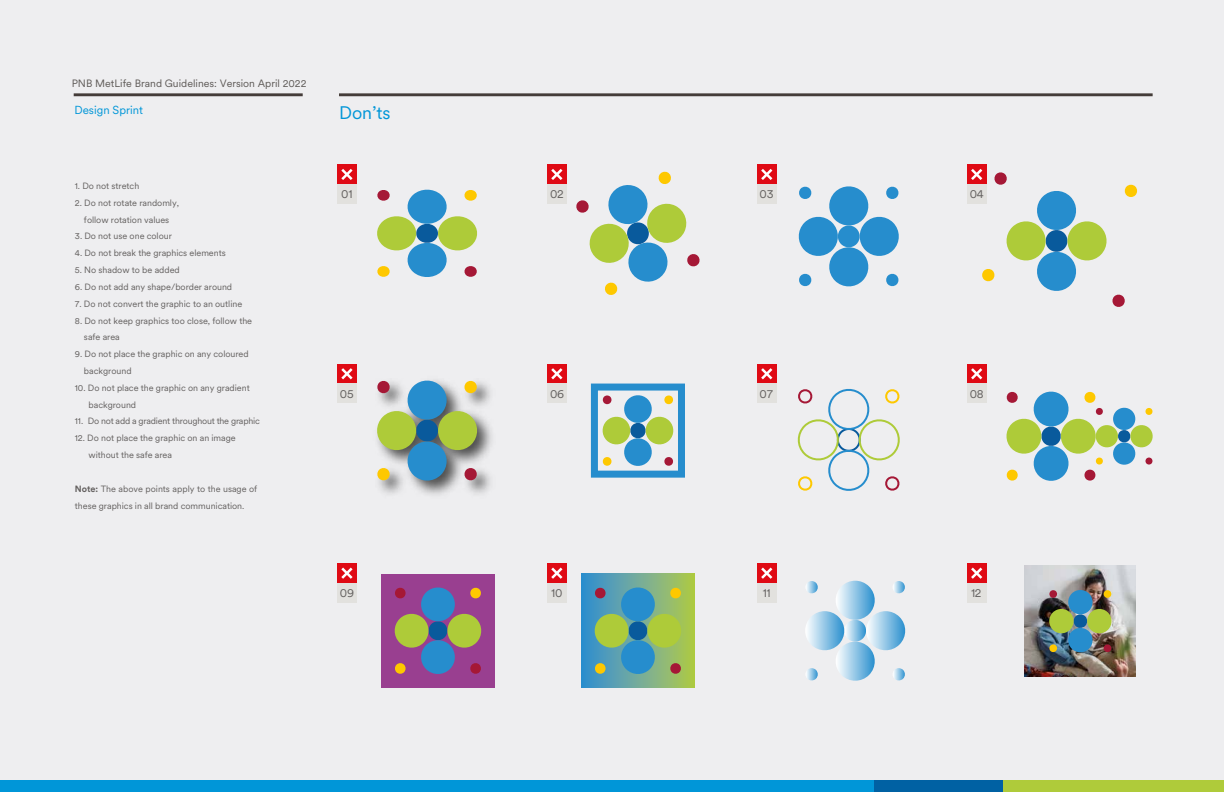
<style>
.page{position:relative;width:1224px;height:792px;background:#fff}
.page>*{position:absolute;margin:0;border:0;box-sizing:border-box;transform-origin:0 0}
.t1{font:18px "Met Life Circular";color:#0096d8}
.t2{font:12px "Met Life Circular";letter-spacing:-.02em;color:#666362}
.t3{font:11.5px "Met Life Circular";color:#0096d8}
.t4{font:10.5px "Met Life Circular";color:#5e5a57}
.t5{font:9px/16.8px "Met Life Circular";letter-spacing:-.005em;color:#646160}
.t6{font:9px "Met Life Circular";letter-spacing:-.025em;color:#646160}
.s1{font-weight:700}
</style>
<div class="page">
<div style="left:0;top:0;width:1222px;height:791px;background:#eeeef0"></div>
<hr style="left:339px;top:93px;width:813px;height:3px;background:#443c39">
<hr style="left:74px;top:93px;width:229px;height:3px;background:#443c39">
<div style="left:0;top:780px;width:1002px;height:11px;background:#0096d8"></div>
<div style="left:874px;top:780px;width:349px;height:11px;background:#afcb3a"></div>
<div style="left:874px;top:780px;width:128px;height:11px;background:#0061a3"></div>
<svg style="left:377px;top:189px;width:100px;height:88px"></svg>
<svg style="left:576px;top:171px;width:124px;height:124px"></svg>
<svg style="left:797px;top:388px;width:103px;height:103px"></svg>
<svg style="left:602px;top:395px;width:72px;height:71px"></svg>
<img style="left:378px;top:382px;width:114px;height:113px">
<svg style="left:377px;top:380px;width:102px;height:102px"></svg>
<svg style="left:798px;top:186px;width:101px;height:101px"></svg>
<svg style="left:805px;top:580px;width:101px;height:101px"></svg>
<div style="left:591px;top:383px;width:94px;height:94px;border:7px solid #268dcd"></div>
<div style="left:381px;top:573px;width:114px;height:114px;background:#993f90"></div>
<svg style="left:394px;top:587px;width:88px;height:87px"></svg>
<svg style="left:581px;top:573px;width:113px;height:114px;background:#6fab90"></svg>
<svg style="left:593px;top:585px;width:89px;height:90px;background:#6ea588"></svg>
<svg style="left:1006px;top:391px;width:147px;height:90px"></svg>
<img style="left:1024px;top:565px;width:111px;height:111px">
<img style="left:1047px;top:588px;width:65px;height:65px">
<div style="left:337px;top:164px;width:20px;height:20px;background:#df0a14"></div>
<svg style="left:341px;top:169px;width:11px;height:11px"></svg>
<div style="left:337px;top:184px;width:20px;height:20px;background:#e2e1de"></div>
<div style="left:547px;top:164px;width:20px;height:20px;background:#df0a14"></div>
<svg style="left:551px;top:169px;width:11px;height:11px"></svg>
<div style="left:547px;top:184px;width:19px;height:20px;background:#e2e1de"></div>
<div style="left:757px;top:164px;width:19px;height:20px;background:#df0a14"></div>
<svg style="left:761px;top:169px;width:11px;height:11px"></svg>
<div style="left:756px;top:184px;width:20px;height:20px;background:#e2e1de"></div>
<div style="left:966px;top:164px;width:20px;height:20px;background:#df0a14"></div>
<svg style="left:971px;top:169px;width:166px;height:138px"></svg>
<div style="left:966px;top:184px;width:20px;height:20px;background:#e2e1de"></div>
<div style="left:337px;top:363px;width:20px;height:20px;background:#df0a14"></div>
<svg style="left:341px;top:368px;width:11px;height:11px"></svg>
<div style="left:337px;top:383px;width:20px;height:20px;background:#e2e1de"></div>
<div style="left:547px;top:363px;width:20px;height:20px;background:#df0a14"></div>
<svg style="left:551px;top:368px;width:11px;height:11px"></svg>
<div style="left:547px;top:383px;width:19px;height:20px;background:#e2e1de"></div>
<div style="left:757px;top:363px;width:19px;height:20px;background:#df0a14"></div>
<svg style="left:761px;top:368px;width:11px;height:11px"></svg>
<div style="left:756px;top:383px;width:20px;height:20px;background:#e2e1de"></div>
<div style="left:966px;top:363px;width:20px;height:20px;background:#df0a14"></div>
<svg style="left:971px;top:368px;width:11px;height:11px"></svg>
<div style="left:966px;top:383px;width:20px;height:20px;background:#e2e1de"></div>
<div style="left:337px;top:563px;width:20px;height:19px;background:#df0a14"></div>
<svg style="left:341px;top:567px;width:11px;height:11px"></svg>
<div style="left:337px;top:582px;width:20px;height:20px;background:#e2e1de"></div>
<div style="left:547px;top:563px;width:20px;height:19px;background:#df0a14"></div>
<svg style="left:551px;top:567px;width:11px;height:11px"></svg>
<div style="left:547px;top:582px;width:19px;height:20px;background:#e2e1de"></div>
<div style="left:757px;top:563px;width:19px;height:19px;background:#df0a14"></div>
<svg style="left:761px;top:567px;width:11px;height:11px"></svg>
<div style="left:756px;top:582px;width:20px;height:20px;background:#e2e1de"></div>
<div style="left:966px;top:563px;width:20px;height:19px;background:#df0a14"></div>
<svg style="left:971px;top:567px;width:11px;height:11px"></svg>
<div style="left:966px;top:582px;width:20px;height:20px;background:#e2e1de"></div>
<p class="t4" style="left:72px;top:76px;width:236px">PNB MetLife Brand Guidelines: Version April 2022</p>
<p class="t3" style="left:74px;top:102px;width:70px">Design Sprint</p>
<p class="t5" style="left:75px;top:177px;width:66px">1. Do not stretch</p>
<p class="t5" style="left:75px;top:194px;width:106px;text-align:center">2. Do not rotate randomly, follow rotation values</p>
<p class="t5" style="left:75px;top:227px;width:98px">3. Do not use one colour</p>
<p class="t5" style="left:75px;top:244px;width:152px">4. Do not break the graphics elements</p>
<p class="t5" style="left:75px;top:261px;width:106px">5. No shadow to be added</p>
<p class="t5" style="left:75px;top:278px;width:159px">6. Do not add any shape/border around</p>
<p class="t5" style="left:75px;top:295px;width:169px">7. Do not convert the graphic to an outline</p>
<p class="t5" style="left:84px;top:311px;width:170px;text-indent:-9px">8. Do not keep graphics too close, follow the safe area</p>
<p class="t5" style="left:84px;top:345px;width:166px;text-indent:-9px">9. Do not place the graphic on any coloured background</p>
<p class="t5" style="left:88px;top:379px;width:163px;text-indent:-14px">10. Do not place the graphic on any gradient background</p>
<p class="t6" style="left:75px;top:415px;width:186px">11. Do not add a gradient throughout the graphic</p>
<p class="t5" style="left:88px;top:429px;width:149px;text-indent:-14px">12. Do not place the graphic on an image without the safe area</p>
<p class="t5" style="left:75px;top:479px;width:184px"><span class="s1">Note:</span> The above points apply to the usage of these graphics in all brand communication.</p>
<h1 class="t1" style="left:339px;top:101px;width:53px">Don’ts</h1>
<h2 class="t2" style="left:341px;top:186px;width:13px">01</h2>
<h2 class="t2" style="left:550px;top:186px;width:15px">02</h2>
<h2 class="t2" style="left:759px;top:186px;width:15px">03</h2>
<h2 class="t2" style="left:969px;top:186px;width:16px">04</h2>
<h2 class="t2" style="left:340px;top:385px;width:15px">05</h2>
<h2 class="t2" style="left:550px;top:385px;width:16px">06</h2>
<h2 class="t2" style="left:759px;top:385px;width:15px">07</h2>
<h2 class="t2" style="left:969px;top:385px;width:15px">08</h2>
<h2 class="t2" style="left:340px;top:584px;width:16px">09</h2>
<h2 class="t2" style="left:551px;top:584px;width:13px">10</h2>
<h2 class="t2" style="left:762px;top:584px;width:9px">11</h2>
<h2 class="t2" style="left:970px;top:584px;width:12px">12</h2>
</div>
